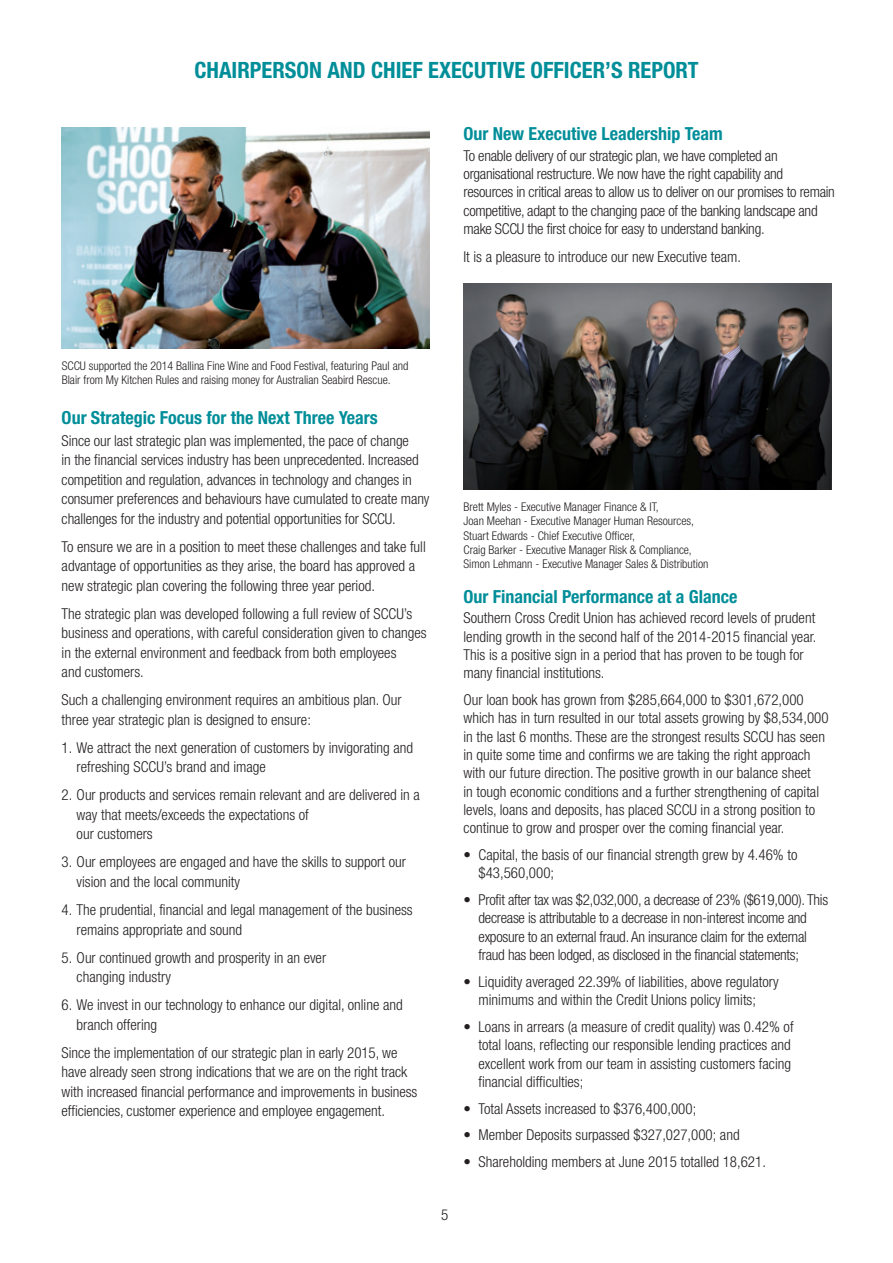
<style>
.page{position:relative;width:893px;height:1263px;background:#fff}
.page>*{position:absolute;margin:0;border:0;box-sizing:border-box;transform-origin:0 0}
.t1{font:700 condensed 22.5px "Helvetica Neue LT Std";color:#008e99}
.t2{font:700 condensed 18px "Helvetica Neue LT Std";color:#008e99}
.t3{font:300 condensed 15px/19.5px "Helvetica Neue LT Std";color:#231f20}
.t4{font:300 condensed 15px/18.3px "Helvetica Neue LT Std";letter-spacing:-.02em;color:#231f20}
.t5{font:300 condensed 12px/14.2px "Helvetica Neue LT Std";color:#231f20}
</style>
<div class="page">
<img style="left:62px;top:128px;width:367px;height:221px">
<img style="left:463px;top:284px;width:368px;height:205px">
<h1 class="t1" style="left:194px;top:56px;width:104px">CHAIRPERSON</h1>
<h1 class="t1" style="left:327px;top:56px;width:372px">AND CHIEF EXECUTIVE OFFICER’S REPORT</h1>
<p class="t2" style="left:464px;top:123px;width:261px">Our New Executive Leadership Team</p>
<p class="t4" style="left:464px;top:146px;width:373px">To enable delivery of our strategic plan, we have completed an organisational restructure. We now have the right capability and resources in critical areas to allow us to deliver on our promises to remain competitive, adapt to the changing pace of the banking landscape and make SCCU the first choice for easy to understand banking.</p>
<p class="t3" style="left:464px;top:247px;width:279px">It is a pleasure to introduce our new Executive team.</p>
<p class="t5" style="left:62px;top:359px;width:348px">SCCU supported the 2014 Ballina Fine Wine and Food Festival, featuring Paul and<br>Blair from My Kitchen Rules and raising money for Australian Seabird Rescue.</p>
<p class="t2" style="left:62px;top:407px;width:318px">Our Strategic Focus for the Next Three Years</p>
<p class="t3" style="left:62px;top:431px;width:369px">Since our last strategic plan was implemented, the pace of change<br>in the financial services industry has been unprecedented. Increased competition and regulation, advances in technology and changes in consumer preferences and behaviours have cumulated to create many challenges for the industry and potential opportunities for SCCU.</p>
<p class="t3" style="left:62px;top:537px;width:366px">To ensure we are in a position to meet these challenges and take full advantage of opportunities as they arise, the board has approved a new strategic plan covering the following three year period.</p>
<p class="t3" style="left:62px;top:604px;width:366px">The strategic plan was developed following a full review of SCCU’s business and operations, with careful consideration given to changes in the external environment and feedback from both employees<br>and customers.</p>
<p class="t3" style="left:62px;top:690px;width:341px">Such a challenging environment requires an ambitious plan. Our three year strategic plan is designed to ensure:</p>
<p class="t3" style="left:77px;top:738px;width:338px;text-indent:-15px">1. We attract the next generation of customers by invigorating and refreshing SCCU’s brand and image</p>
<p class="t3" style="left:77px;top:785px;width:345px;text-indent:-15px">2. Our products and services remain relevant and are delivered in a way that meets/exceeds the expectations of<br>our customers</p>
<p class="t3" style="left:77px;top:852px;width:331px;text-indent:-15px">3. Our employees are engaged and have the skills to support our vision and the local community</p>
<p class="t3" style="left:77px;top:900px;width:338px;text-indent:-15px">4. The prudential, financial and legal management of the business remains appropriate and sound</p>
<p class="t3" style="left:77px;top:947px;width:251px;text-indent:-15px">5. Our continued growth and prosperity in an ever changing industry</p>
<p class="t3" style="left:77px;top:995px;width:328px;text-indent:-15px">6. We invest in our technology to enhance our digital, online and branch offering</p>
<p class="t3" style="left:62px;top:1042px;width:357px">Since the implementation of our strategic plan in early 2015, we have already seen strong indications that we are on the right track with increased financial performance and improvements in business efficiencies, customer experience and employee engagement.</p>
<p class="t5" style="left:464px;top:500px;width:246px">Brett Myles - Executive Manager Finance &amp; IT,<br>Joan Meehan - Executive Manager Human Resources, Stuart Edwards - Chief Executive Officer,<br>Craig Barker - Executive Manager Risk &amp; Compliance, Simon Lehmann - Executive Manager Sales &amp; Distribution</p>
<p class="t2" style="left:464px;top:586px;width:276px">Our Financial Performance at a Glance</p>
<p class="t3" style="left:464px;top:609px;width:354px;line-height:18.3px">Southern Cross Credit Union has achieved record levels of prudent lending growth in the second half of the 2014-2015 financial year.<br>This is a positive sign in a period that has proven to be tough for many financial institutions.</p>
<p class="t3" style="left:464px;top:690px;width:367px;line-height:18.3px">Our loan book has grown from $285,664,000 to $301,672,000 which has in turn resulted in our total assets growing by $8,534,000 in the last 6 months. These are the strongest results SCCU has seen in quite some time and confirms we are taking the right approach with our future direction. The positive growth in our balance sheet<br>in tough economic conditions and a further strengthening of capital levels, loans and deposits, has placed SCCU in a strong position to continue to grow and prosper over the coming financial year.</p>
<p class="t3" style="left:479px;top:845px;width:320px;line-height:18.3px;text-indent:-15px">• Capital, the basis of our financial strength grew by 4.46% to $43,560,000;</p>
<p class="t4" style="left:479px;top:890px;width:351px;text-indent:-15px">• Profit after tax was $2,032,000, a decrease of 23% ($619,000). This decrease is attributable to a decrease in non-interest income and exposure to an external fraud. An insurance claim for the external fraud has been lodged, as disclosed in the financial statements;</p>
<p class="t3" style="left:464px;top:972px;width:317px;line-height:18.3px;text-align:center">• Liquidity averaged 22.39% of liabilities, above regulatory minimums and within the Credit Unions policy limits;</p>
<p class="t3" style="left:479px;top:1017px;width:317px;line-height:18.3px;text-indent:-15px">• Loans in arrears (a measure of credit quality) was 0.42% of total loans, reflecting our responsible lending practices and excellent work from our team in assisting customers facing financial difficulties;</p>
<p class="t3" style="left:464px;top:1098px;width:234px">• Total Assets increased to $376,400,000;</p>
<p class="t3" style="left:464px;top:1125px;width:278px">• Member Deposits surpassed $327,027,000; and</p>
<p class="t3" style="left:464px;top:1152px;width:304px">• Shareholding members at June 2015 totalled 18,621.</p>
<p class="t3" style="left:441px;top:1205px;width:9px">5</p>
</div>
